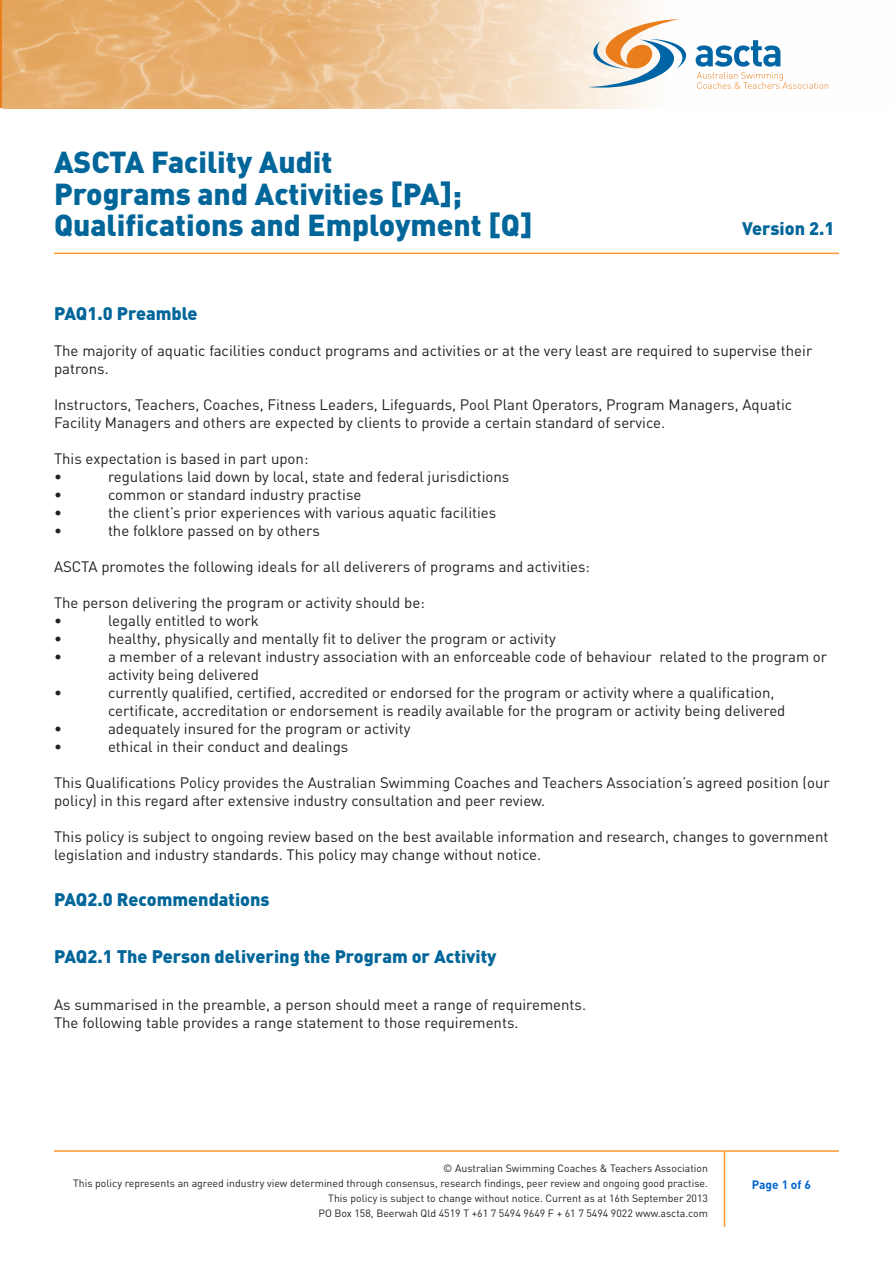
<style>
.page{position:relative;width:893px;height:1263px;background:#fff}
.page>*{position:absolute;margin:0;border:0;box-sizing:border-box;transform-origin:0 0}
.t1{font:900 30px/31.5px "DIN";color:#069}
.t2{font:900 18px "DIN";color:#069}
.t3{font:15px/18px "DIN";color:#231f20}
.t4{font:700 12px "DIN";color:#06c}
.t5{font:10.5px "DIN";color:#231f20}
</style>
<div class="page">
<hr style="left:54px;top:253px;width:785px;height:1px;background:#f93">
<hr style="left:54px;top:1150px;width:785px;height:2px;background:#f93">
<hr style="left:724px;top:1151px;width:1px;height:76px;background:#f93">
<img style="left:2px;top:0;width:827px;height:108px">
<svg style="left:588px;top:19px;width:99px;height:69px"></svg>
<svg style="left:696px;top:40px;width:132px;height:49px"></svg>
<p class="t1" style="left:54px;top:145px;width:480px">ASCTA Facility Audit<br>Programs and Activities [PA];<br>Qualifications and Employment [Q]</p>
<p class="t2" style="left:742px;top:217px;width:94px">Version 2.1</p>
<p class="t2" style="left:54px;top:301px;width:145px">PAQ1.0 Preamble</p>
<p class="t3" style="left:54px;top:341px;width:760px">The majority of aquatic facilities conduct programs and activities or at the very least are required to supervise their patrons.</p>
<p class="t3" style="left:54px;top:395px;width:740px">Instructors, Teachers, Coaches, Fitness Leaders, Lifeguards, Pool Plant Operators, Program Managers, Aquatic<br>Facility Managers and others are expected by clients to provide a certain standard of service.</p>
<p class="t3" style="left:54px;top:449px;width:256px">This expectation is based in part upon:</p>
<p class="t3" style="left:54px;top:467px;width:9px">•</p>
<p class="t3" style="left:108px;top:467px;width:403px">regulations laid down by local, state and federal jurisdictions</p>
<p class="t3" style="left:54px;top:485px;width:9px">•</p>
<p class="t3" style="left:108px;top:485px;width:255px">common or standard industry practise</p>
<p class="t3" style="left:54px;top:503px;width:9px">•</p>
<p class="t3" style="left:108px;top:503px;width:390px">the client’s prior experiences with various aquatic facilities</p>
<p class="t3" style="left:54px;top:521px;width:9px">•</p>
<p class="t3" style="left:108px;top:521px;width:213px">the folklore passed on by others</p>
<p class="t3" style="left:54px;top:557px;width:538px">ASCTA promotes the following ideals for all deliverers of programs and activities:</p>
<p class="t3" style="left:54px;top:593px;width:372px">The person delivering the program or activity should be:</p>
<p class="t3" style="left:54px;top:611px;width:9px">•</p>
<p class="t3" style="left:108px;top:611px;width:152px">legally entitled to work</p>
<p class="t3" style="left:54px;top:629px;width:9px">•</p>
<p class="t3" style="left:108px;top:629px;width:449px">healthy, physically and mentally fit to deliver the program or activity</p>
<p class="t3" style="left:54px;top:647px;width:9px">•</p>
<p class="t3" style="left:108px;top:647px;width:721px">a member of a relevant industry association with an enforceable code of behaviour related to the program or activity being delivered</p>
<p class="t3" style="left:54px;top:683px;width:9px">•</p>
<p class="t3" style="left:108px;top:683px;width:679px">currently qualified, certified, accredited or endorsed for the program or activity where a qualification, certificate, accreditation or endorsement is readily available for the program or activity being delivered</p>
<p class="t3" style="left:54px;top:719px;width:9px">•</p>
<p class="t3" style="left:108px;top:719px;width:304px">adequately insured for the program or activity</p>
<p class="t3" style="left:54px;top:737px;width:9px">•</p>
<p class="t3" style="left:108px;top:737px;width:242px">ethical in their conduct and dealings</p>
<p class="t3" style="left:54px;top:773px;width:777px">This Qualifications Policy provides the Australian Swimming Coaches and Teachers Association’s agreed position (our policy) in this regard after extensive industry consultation and peer review.</p>
<p class="t3" style="left:54px;top:827px;width:776px">This policy is subject to ongoing review based on the best available information and research, changes to government legislation and industry standards. This policy may change without notice.</p>
<p class="t2" style="left:54px;top:888px;width:217px">PAQ2.0 Recommendations</p>
<p class="t2" style="left:54px;top:945px;width:444px">PAQ2.1 The Person delivering the Program or Activity</p>
<p class="t3" style="left:54px;top:995px;width:534px">As summarised in the preamble, a person should meet a range of requirements.<br>The following table provides a range statement to those requirements.</p>
<p class="t5" style="left:443px;top:1161px;width:266px">© Australian Swimming Coaches &amp; Teachers Association</p>
<p class="t5" style="left:73px;top:1176px;width:636px">This policy represents an agreed industry view determined through consensus, research findings, peer review and ongoing good practise.</p>
<p class="t5" style="left:328px;top:1191px;width:381px">This policy is subject to change without notice. Current as at 16th September 2013</p>
<p class="t5" style="left:318px;top:1206px;width:391px">PO Box 158, Beerwah Qld 4519 T +61 7 5494 9649 F + 61 7 5494 9022 www.ascta.com</p>
<p class="t4" style="left:752px;top:1177px;width:61px">Page 1 of 6</p>
</div>
